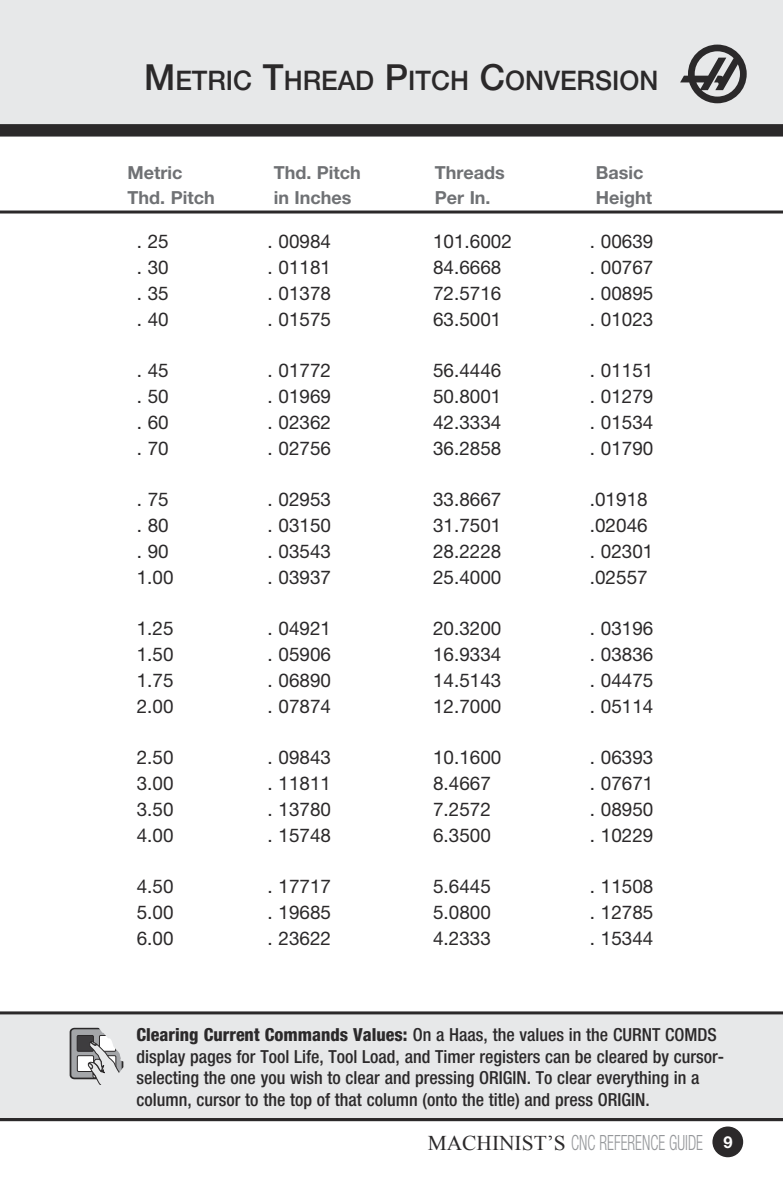
<style>
.page{position:relative;width:783px;height:1188px;background:#fff}
.page>*{position:absolute;margin:0;border:0;box-sizing:border-box;transform-origin:0 0}
.t1{font:500 27px "Helvetica Neue";color:#2b292a}
.t2{font:300 condensed 21px "Helvetica Neue";color:#95979a;scale:.73 1}
.t3{font:18.9px "Helvetica Neue";color:#2b292a}
.t4{font:500 condensed 18px/21.6px "Helvetica Neue";color:#2b292a}
.t5{font:700 18px "Helvetica Neue";color:#6f7174}
.s1{font-size:36px}
.s2{font-weight:800}
.s3{font-family:"Times New Roman";font-weight:400;font-stretch:normal;color:#2b292a}
.s4{font-weight:700;font-stretch:normal;font-size:16.5px;color:#fff}
</style>
<div class="page">
<div style="left:0;top:0;width:783px;height:130px;background:#e7e8e9"></div>
<div style="left:713px;top:1127px;width:29px;height:30px;background:#2b292a;border-radius:50%"></div>
<div style="left:712px;top:1127px;width:31px;height:30px;border:2px solid #2b292a;border-radius:50%"></div>
<svg style="left:680px;top:45px;width:67px;height:58px"></svg>
<div style="left:0;top:1012px;width:783px;height:106px;background:#e7e8e9"></div>
<svg style="left:70px;top:1027px;width:54px;height:57px"></svg>
<hr style="left:0;top:1118px;width:783px;height:3px;background:#2b292a">
<div style="left:0;top:124px;width:783px;height:12px;background:#2b292a"></div>
<hr style="left:0;top:1011px;width:783px;height:3px;background:#2b292a">
<hr style="left:0;top:211px;width:783px;height:3px;background:#2b292a">
<h1 class="t1" style="left:144px;top:65px;width:516px"><span class="s1">M</span>ETRIC <span class="s1">T</span>HREAD <span class="s1">P</span>ITCH <span class="s1">C</span>ONVERSION</h1>
<p class="t5" style="left:128px;top:165px;width:56px">Metric</p>
<p class="t5" style="left:274px;top:165px;width:89px">Thd. Pitch</p>
<p class="t5" style="left:435px;top:165px;width:72px">Threads</p>
<p class="t5" style="left:596px;top:165px;width:49px">Basic</p>
<p class="t5" style="left:128px;top:190px;width:89px">Thd. Pitch</p>
<p class="t5" style="left:274px;top:190px;width:79px">in Inches</p>
<p class="t5" style="left:435px;top:190px;width:57px">Per In.</p>
<p class="t5" style="left:596px;top:190px;width:58px">Height</p>
<p class="t3" style="left:137px;top:233px;width:34px">. 25</p>
<p class="t3" style="left:268px;top:233px;width:65px">. 00984</p>
<p class="t3" style="left:433px;top:233px;width:80px">101.6002</p>
<p class="t3" style="left:590px;top:233px;width:65px">. 00639</p>
<p class="t3" style="left:137px;top:259px;width:34px">. 30</p>
<p class="t3" style="left:268px;top:259px;width:65px">. 01181</p>
<p class="t3" style="left:433px;top:259px;width:70px">84.6668</p>
<p class="t3" style="left:590px;top:259px;width:65px">. 00767</p>
<p class="t3" style="left:137px;top:285px;width:34px">. 35</p>
<p class="t3" style="left:268px;top:285px;width:65px">. 01378</p>
<p class="t3" style="left:433px;top:285px;width:70px">72.5716</p>
<p class="t3" style="left:590px;top:285px;width:65px">. 00895</p>
<p class="t3" style="left:137px;top:311px;width:34px">. 40</p>
<p class="t3" style="left:268px;top:311px;width:65px">. 01575</p>
<p class="t3" style="left:433px;top:311px;width:70px">63.5001</p>
<p class="t3" style="left:590px;top:311px;width:65px">. 01023</p>
<p class="t3" style="left:137px;top:362px;width:34px">. 45</p>
<p class="t3" style="left:268px;top:362px;width:65px">. 01772</p>
<p class="t3" style="left:433px;top:362px;width:70px">56.4446</p>
<p class="t3" style="left:590px;top:362px;width:65px">. 01151</p>
<p class="t3" style="left:137px;top:388px;width:34px">. 50</p>
<p class="t3" style="left:268px;top:388px;width:65px">. 01969</p>
<p class="t3" style="left:433px;top:388px;width:70px">50.8001</p>
<p class="t3" style="left:590px;top:388px;width:65px">. 01279</p>
<p class="t3" style="left:137px;top:414px;width:34px">. 60</p>
<p class="t3" style="left:268px;top:414px;width:65px">. 02362</p>
<p class="t3" style="left:433px;top:414px;width:70px">42.3334</p>
<p class="t3" style="left:590px;top:414px;width:65px">. 01534</p>
<p class="t3" style="left:137px;top:440px;width:34px">. 70</p>
<p class="t3" style="left:268px;top:440px;width:65px">. 02756</p>
<p class="t3" style="left:433px;top:440px;width:70px">36.2858</p>
<p class="t3" style="left:590px;top:440px;width:65px">. 01790</p>
<p class="t3" style="left:137px;top:491px;width:34px">. 75</p>
<p class="t3" style="left:268px;top:491px;width:65px">. 02953</p>
<p class="t3" style="left:433px;top:491px;width:70px">33.8667</p>
<p class="t3" style="left:590px;top:491px;width:59px">.01918</p>
<p class="t3" style="left:137px;top:517px;width:34px">. 80</p>
<p class="t3" style="left:268px;top:517px;width:65px">. 03150</p>
<p class="t3" style="left:433px;top:517px;width:70px">31.7501</p>
<p class="t3" style="left:590px;top:517px;width:59px">.02046</p>
<p class="t3" style="left:137px;top:543px;width:34px">. 90</p>
<p class="t3" style="left:268px;top:543px;width:65px">. 03543</p>
<p class="t3" style="left:433px;top:543px;width:70px">28.2228</p>
<p class="t3" style="left:590px;top:543px;width:65px">. 02301</p>
<p class="t3" style="left:137px;top:569px;width:38px">1.00</p>
<p class="t3" style="left:268px;top:569px;width:65px">. 03937</p>
<p class="t3" style="left:433px;top:569px;width:70px">25.4000</p>
<p class="t3" style="left:590px;top:569px;width:59px">.02557</p>
<p class="t3" style="left:137px;top:620px;width:38px">1.25</p>
<p class="t3" style="left:268px;top:620px;width:65px">. 04921</p>
<p class="t3" style="left:433px;top:620px;width:70px">20.3200</p>
<p class="t3" style="left:590px;top:620px;width:65px">. 03196</p>
<p class="t3" style="left:137px;top:646px;width:38px">1.50</p>
<p class="t3" style="left:268px;top:646px;width:65px">. 05906</p>
<p class="t3" style="left:433px;top:646px;width:70px">16.9334</p>
<p class="t3" style="left:590px;top:646px;width:65px">. 03836</p>
<p class="t3" style="left:137px;top:672px;width:38px">1.75</p>
<p class="t3" style="left:268px;top:672px;width:65px">. 06890</p>
<p class="t3" style="left:433px;top:672px;width:70px">14.5143</p>
<p class="t3" style="left:590px;top:672px;width:65px">. 04475</p>
<p class="t3" style="left:137px;top:698px;width:38px">2.00</p>
<p class="t3" style="left:268px;top:698px;width:65px">. 07874</p>
<p class="t3" style="left:433px;top:698px;width:70px">12.7000</p>
<p class="t3" style="left:590px;top:698px;width:65px">. 05114</p>
<p class="t3" style="left:137px;top:749px;width:38px">2.50</p>
<p class="t3" style="left:268px;top:749px;width:65px">. 09843</p>
<p class="t3" style="left:433px;top:749px;width:70px">10.1600</p>
<p class="t3" style="left:590px;top:749px;width:65px">. 06393</p>
<p class="t3" style="left:137px;top:775px;width:38px">3.00</p>
<p class="t3" style="left:268px;top:775px;width:65px">. 11811</p>
<p class="t3" style="left:433px;top:775px;width:59px">8.4667</p>
<p class="t3" style="left:590px;top:775px;width:65px">. 07671</p>
<p class="t3" style="left:137px;top:801px;width:38px">3.50</p>
<p class="t3" style="left:268px;top:801px;width:65px">. 13780</p>
<p class="t3" style="left:433px;top:801px;width:59px">7.2572</p>
<p class="t3" style="left:590px;top:801px;width:65px">. 08950</p>
<p class="t3" style="left:137px;top:827px;width:38px">4.00</p>
<p class="t3" style="left:268px;top:827px;width:65px">. 15748</p>
<p class="t3" style="left:433px;top:827px;width:59px">6.3500</p>
<p class="t3" style="left:590px;top:827px;width:65px">. 10229</p>
<p class="t3" style="left:137px;top:878px;width:38px">4.50</p>
<p class="t3" style="left:268px;top:878px;width:65px">. 17717</p>
<p class="t3" style="left:433px;top:878px;width:59px">5.6445</p>
<p class="t3" style="left:590px;top:878px;width:65px">. 11508</p>
<p class="t3" style="left:137px;top:904px;width:38px">5.00</p>
<p class="t3" style="left:268px;top:904px;width:65px">. 19685</p>
<p class="t3" style="left:433px;top:904px;width:59px">5.0800</p>
<p class="t3" style="left:590px;top:904px;width:65px">. 12785</p>
<p class="t3" style="left:137px;top:930px;width:38px">6.00</p>
<p class="t3" style="left:268px;top:930px;width:65px">. 23622</p>
<p class="t3" style="left:433px;top:930px;width:59px">4.2333</p>
<p class="t3" style="left:590px;top:930px;width:65px">. 15344</p>
<p class="t4" style="left:136px;top:1025px;width:589px"><span class="s2">Clearing Current Commands Values:</span> On a Haas, the values in the CURNT COMDS display pages for Tool Life, Tool Load, and Timer registers can be cleared by cursor&shy;selecting the one you wish to clear and pressing ORIGIN. To clear everything in a column, cursor to the top of that column (onto the title) and press ORIGIN.</p>
<p class="t2" style="left:428px;top:1135px;width:419px"><span class="s3">MACHINIST’S</span> CNC REFERENCE GUIDE <span class="s4">9</span></p>
</div>
